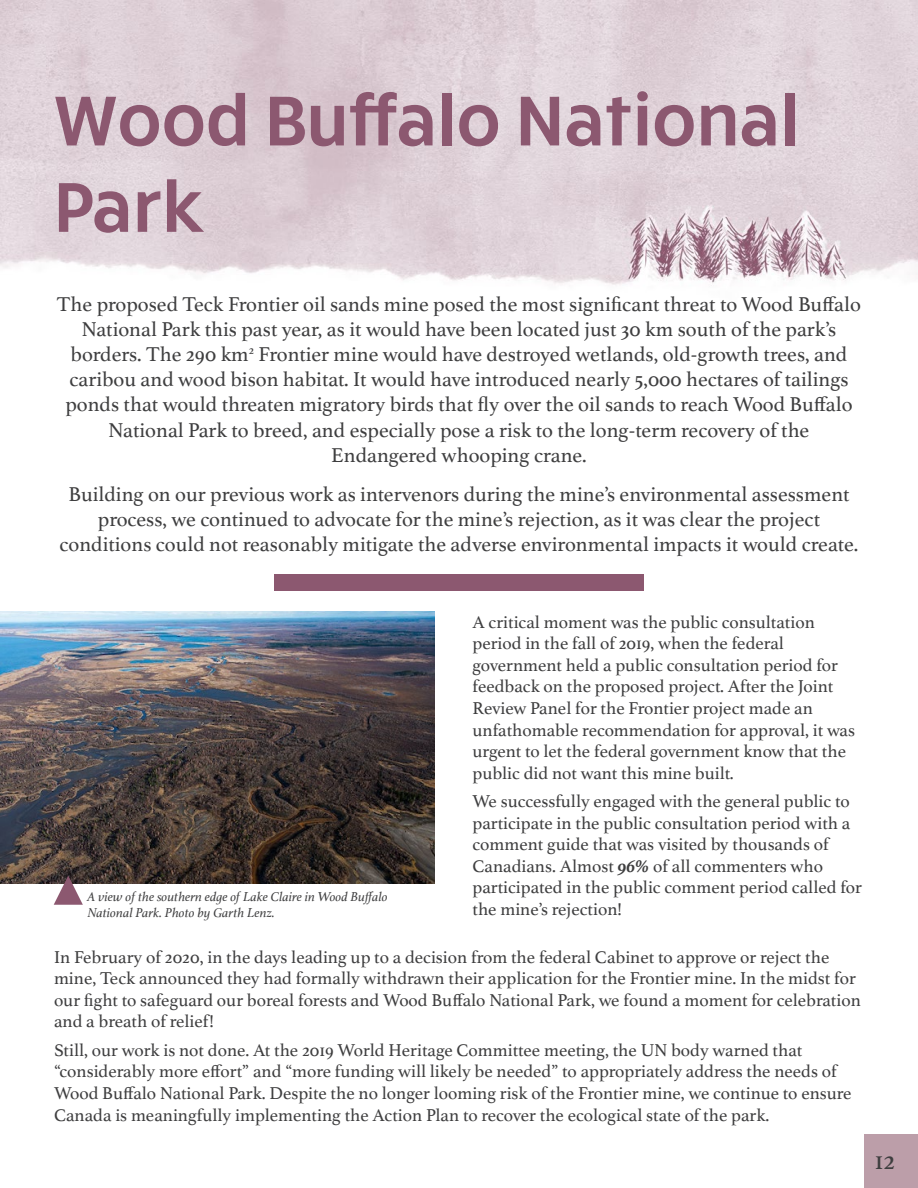
<style>
.page{position:relative;width:918px;height:1188px;background:#fff}
.page>*{position:absolute;margin:0;border:0;box-sizing:border-box;transform-origin:0 0}
.Header_1{font:600 72px/86.4px "Ruck Sack";color:#8c5870}
.Page_Numbers{font:27px "Athelas";color:#3e3e3f}
.Paragraph_1{font:21px/25.2px "Athelas";color:#3e3e3f;text-align:center}
.Paragraph_2{font:18px/21.6px "Athelas";color:#3e3e3f}
.Image_Caption{font:italic 13.5px/16.2px "Athelas";color:#3e3e3f}
.s1{font-weight:700;font-style:italic}
</style>
<div class="page">
<img style="left:0;top:0;width:918px;height:285px">
<div style="left:864px;top:1134px;width:54px;height:54px;background:#bc9ea9"></div>
<div style="left:274px;top:574px;width:370px;height:16px;background:#8c5870"></div>
<img style="left:0;top:611px;width:434px;height:272px">
<svg style="left:54px;top:876px;width:29px;height:29px"></svg>
<p class="Header_1" style="left:54px;top:73px;width:747px">Wood Buffalo National<br>Park</p>
<p class="Paragraph_1" style="left:57px;top:290px;width:806px">The proposed Teck Frontier oil sands mine posed the most significant threat to Wood Buffalo National Park this past year, as it would have been located just 30 km south of the park’s borders. The 290 km<sup>2</sup> Frontier mine would have destroyed wetlands, old-growth trees, and caribou and wood bison habitat. It would have introduced nearly 5,000 hectares of tailings ponds that would threaten migratory birds that fly over the oil sands to reach Wood Buffalo National Park to breed, and especially pose a risk to the long-term recovery of the Endangered whooping crane.</p>
<p class="Paragraph_1" style="left:60px;top:480px;width:800px">Building on our previous work as intervenors during the mine’s environmental assessment process, we continued to advocate for the mine’s rejection, as it was clear the project conditions could not reasonably mitigate the adverse environmental impacts it would create.</p>
<p class="Paragraph_2" style="left:472px;top:610px;width:384px">A critical moment was the public consultation period in the fall of 2019, when the federal government held a public consultation period for feedback on the proposed project. After the Joint Review Panel for the Frontier project made an unfathomable recommendation for approval, it was urgent to let the federal government know that the public did not want this mine built.</p>
<p class="Paragraph_2" style="left:472px;top:790px;width:391px">We successfully engaged with the general public to participate in the public consultation period with a comment guide that was visited by thousands of Canadians. Almost <span class="s1">96%</span> of all commenters who participated in the public comment period called for the mine’s rejection!</p>
<p class="Paragraph_2" style="left:54px;top:945px;width:808px">In February of 2020, in the days leading up to a decision from the federal Cabinet to approve or reject the mine, Teck announced they had formally withdrawn their application for the Frontier mine. In the midst for our fight to safeguard our boreal forests and Wood Buffalo National Park, we found a moment for celebration and a breath of relief!</p>
<p class="Paragraph_2" style="left:54px;top:1038px;width:799px">Still, our work is not done. At the 2019 World Heritage Committee meeting, the UN body warned that “considerably more effort” and “more funding will likely be needed” to appropriately address the needs of Wood Buffalo National Park. Despite the no longer looming risk of the Frontier mine, we continue to ensure Canada is meaningfully implementing the Action Plan to recover the ecological state of the park.</p>
<p class="Image_Caption" style="left:87px;top:888px;width:302px">A view of the southern edge of Lake Claire in Wood Buffalo<br>National Park. Photo by Garth Lenz.</p>
<p class="Page_Numbers" style="left:875px;top:1138px;width:22px">12</p>
</div>
